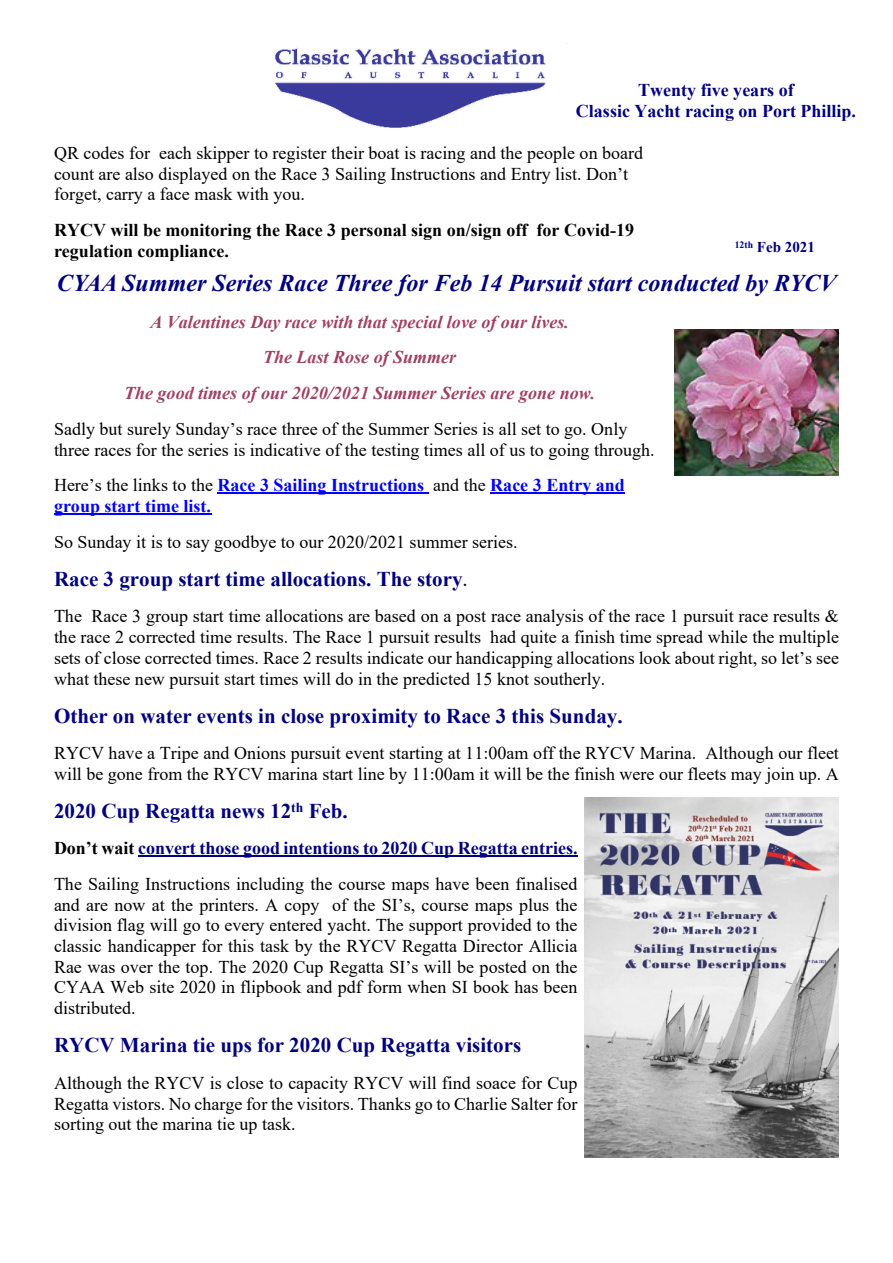
<style>
.page{position:relative;width:893px;height:1263px;background:#fff}
.page>*{position:absolute;margin:0;border:0;box-sizing:border-box;transform-origin:0 0}
.t1{font:italic 700 24px "Times New Roman";color:#000080}
.t2{font:700 21px "Times New Roman";color:#000080}
.t3{font:18px/20.7px "Times New Roman";color:#000}
.t4{font:italic 700 18px/35.7px "Times New Roman";color:#a04062;text-align:center}
.t5{font:700 18px/20.7px "Times New Roman";color:#000}
.t6{font:700 18px/20.7px "Times New Roman";color:#00f}
.t7{font:700 18px/20.7px "Times New Roman";color:#000080;text-align:center}
.t8{font:700 15px "Times New Roman";color:#000080}
.s1{font-weight:400;color:#000}
.s2{font-weight:700}
.s3{font-weight:700;color:#000080}
</style>
<div class="page">
<img style="left:274px;top:47px;width:272px;height:80px">
<hr style="left:218px;top:492px;width:211px;height:2px;background:#00f">
<hr style="left:490px;top:492px;width:135px;height:2px;background:#00f">
<hr style="left:54px;top:513px;width:157px;height:2px;background:#00f">
<hr style="left:138px;top:855px;width:440px;height:2px;background:#000080">
<img style="left:675px;top:330px;width:164px;height:146px">
<img style="left:584px;top:798px;width:255px;height:360px">
<p class="t7" style="left:576px;top:81px;width:282px">Twenty five years of<br>Classic Yacht racing on Port Phillip.</p>
<p class="t3" style="left:54px;top:144px;width:591px">QR codes for each skipper to register their boat is racing and the people on board count are also displayed on the Race 3 Sailing Instructions and Entry list. Don’t forget, carry a face mask with you.</p>
<p class="t5" style="left:54px;top:222px;width:582px">RYCV will be monitoring the Race 3 personal sign on/sign off for Covid-19 regulation compliance.</p>
<p class="t8" style="left:735px;top:242px;width:82px"><sup>12th</sup> Feb 2021</p>
<h1 class="t1" style="left:57px;top:274px;width:781px">CYAA Summer Series Race Three for Feb 14 Pursuit start conducted by RYCV</h1>
<p class="t4" style="left:124px;top:306px;width:473px">A Valentines Day race with that special love of our lives.<br>The Last Rose of Summer<br>The good times of our 2020/2021 Summer Series are gone now.</p>
<p class="t3" style="left:54px;top:420px;width:602px">Sadly but surely Sunday’s race three of the Summer Series is all set to go. Only three races for the series is indicative of the testing times all of us to going through.</p>
<p class="t6" style="left:54px;top:477px;width:572px"><span class="s1">Here’s the links to the</span> Race 3 Sailing Instructions <span class="s1">and the</span> Race 3 Entry and group start time list.</p>
<p class="t3" style="left:54px;top:533px;width:465px">So Sunday it is to say goodbye to our 2020/2021 summer series.</p>
<p class="t2" style="left:54px;top:572px;width:415px">Race 3 group start time allocations. The story<span class="s1">.</span></p>
<p class="t3" style="left:54px;top:608px;width:786px;text-align:justify">The Race 3 group start time allocations are based on a post race analysis of the race 1 pursuit race results &amp; the race 2 corrected time results. The Race 1 pursuit results had quite a finish time spread while the multiple sets of close corrected times. Race 2 results indicate our handicapping allocations look about right, so let’s see what these new pursuit start times will do in the predicted 15 knot southerly.</p>
<p class="t2" style="left:54px;top:709px;width:570px">Other on water events in close proximity to Race 3 this Sunday.</p>
<p class="t3" style="left:54px;top:745px;width:786px">RYCV have a Tripe and Onions pursuit event starting at 11:00am off the RYCV Marina. Although our fleet will be gone from the RYCV marina start line by 11:00am it will be the finish were our fleets may join up. A</p>
<p class="t2" style="left:54px;top:803px;width:295px">2020 Cup Regatta news 12<sup>th</sup> Feb.</p>
<p class="t3" style="left:54px;top:832px;width:525px;line-height:35.7px"><span class="s2">Don’t wait</span> <span class="s3">convert those good intentions to 2020 Cup Regatta entries.<br></span>The Sailing Instructions including the course maps have been finalised</p>
<p class="t3" style="left:54px;top:896px;width:525px;text-align:justify">and are now at the printers. A copy of the SI’s, course maps plus the division flag will go to every entered yacht. The support provided to the classic handicapper for this task by the RYCV Regatta Director Allicia Rae was over the top. The 2020 Cup Regatta SI’s will be posted on the CYAA Web site 2020 in flipbook and pdf form when SI book has been distributed.</p>
<p class="t2" style="left:54px;top:1038px;width:469px">RYCV Marina tie ups for 2020 Cup Regatta visitors</p>
<p class="t3" style="left:54px;top:1074px;width:525px;text-align:justify">Although the RYCV is close to capacity RYCV will find soace for Cup Regatta vistors. No charge for the visitors. Thanks go to Charlie Salter for sorting out the marina tie up task.</p>
</div>
